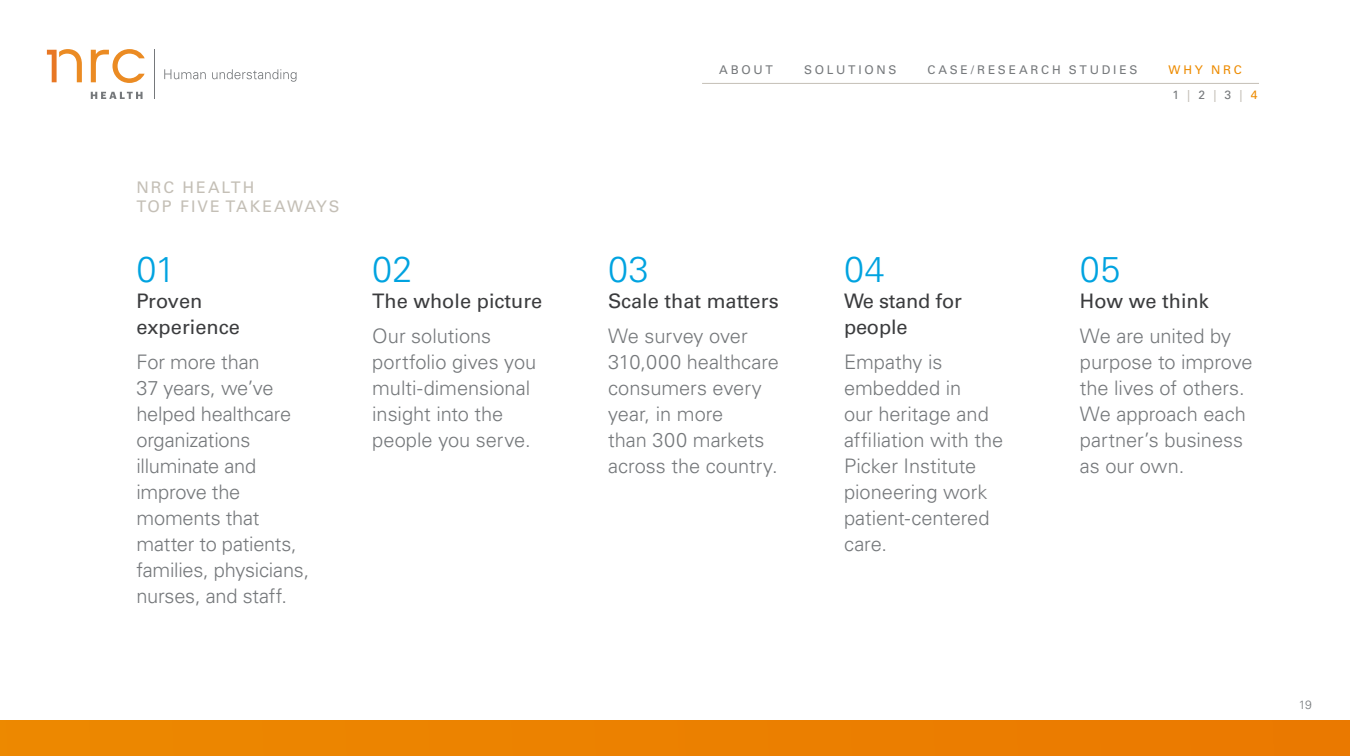
<style>
.page{position:relative;width:1350px;height:756px;background:#fff}
.page>*{position:absolute;margin:0;border:0;box-sizing:border-box;transform-origin:0 0}
.t1{font:300 36px "Univers LT Std";letter-spacing:.015em;color:#00a3e0}
.t2{font:300 20px/26px "Univers LT Std";letter-spacing:-.005em;color:#75787b}
.t3{font:20px/26px "Univers LT Std";color:#3b3c3e}
.t4{font:16px/19.2px "Univers LT Std";letter-spacing:.125em;color:#c4bfb6}
.t5{font:12px "Univers LT Std";letter-spacing:.23em;color:#75787b}
.t6{font:12px/24.8px "Univers LT Std";letter-spacing:.23em;color:#ed8b00}
.t7{font:300 12px "Univers LT Std";color:#75787b}
.s1{color:#75787b}
.s2{color:#c4bfb6}
</style>
<div class="page">
<div style="left:0;top:720px;width:1349px;height:36px;background:#ec8100"></div>
<hr style="left:702px;top:83px;width:556px;height:1px;background:#c4bfb6">
<svg style="left:91px;top:92px;width:51px;height:7px"></svg>
<svg style="left:91px;top:49px;width:54px;height:34px"></svg>
<svg style="left:47px;top:49px;width:35px;height:33px"></svg>
<svg style="left:164px;top:69px;width:42px;height:10px"></svg>
<svg style="left:212px;top:69px;width:84px;height:13px"></svg>
<hr style="left:154px;top:50px;width:1px;height:49px;background:#75787b">
<p class="t4" style="left:136px;top:177px;width:205px">NRC HEALTH<br>TOP FIVE TAKEAWAYS</p>
<h1 class="t1" style="left:136px;top:247px;width:41px">01</h1>
<p class="t3" style="left:136px;top:288px;width:105px">Proven experience</p>
<p class="t2" style="left:136px;top:349px;width:174px">For more than<br>37 years, we’ve helped healthcare organizations illuminate and improve the moments that matter to patients, families, physicians, nurses, and staff.</p>
<h1 class="t1" style="left:372px;top:247px;width:42px">02</h1>
<p class="t3" style="left:372px;top:288px;width:172px">The whole picture</p>
<p class="t2" style="left:372px;top:323px;width:165px">Our solutions portfolio gives you multi-dimensional insight into the people you serve.</p>
<p class="t5" style="left:719px;top:63px;width:55px">ABOUT</p>
<p class="t5" style="left:804px;top:63px;width:94px">SOLUTIONS</p>
<p class="t5" style="left:927px;top:63px;width:211px">CASE/RESEARCH STUDIES</p>
<p class="t6" style="left:1172px;top:58px;width:86px;text-indent:-4px">WHY NRC<br><span class="s1">1</span> <span class="s2">|</span> <span class="s1">2</span> <span class="s2">|</span> <span class="s1">3</span> <span class="s2">|</span> 4</p>
<h1 class="t1" style="left:608px;top:247px;width:42px">03</h1>
<p class="t3" style="left:608px;top:288px;width:172px">Scale that matters</p>
<p class="t2" style="left:608px;top:323px;width:172px">We survey over<br>310,000 healthcare consumers every year, in more<br>than 300 markets across the country.</p>
<h1 class="t1" style="left:844px;top:247px;width:42px">04</h1>
<p class="t3" style="left:844px;top:288px;width:119px">We stand for people</p>
<p class="t2" style="left:844px;top:349px;width:161px">Empathy is embedded in<br>our heritage and affiliation with the<br>Picker Institute pioneering work patient-centered care.</p>
<h1 class="t1" style="left:1079px;top:247px;width:42px">05</h1>
<p class="t3" style="left:1079px;top:288px;width:130px">How we think</p>
<p class="t2" style="left:1079px;top:323px;width:174px">We are united by purpose to improve the lives of others.<br>We approach each partner’s business as our own.</p>
<p class="t7" style="left:1298px;top:698px;width:15px">19</p>
</div>
